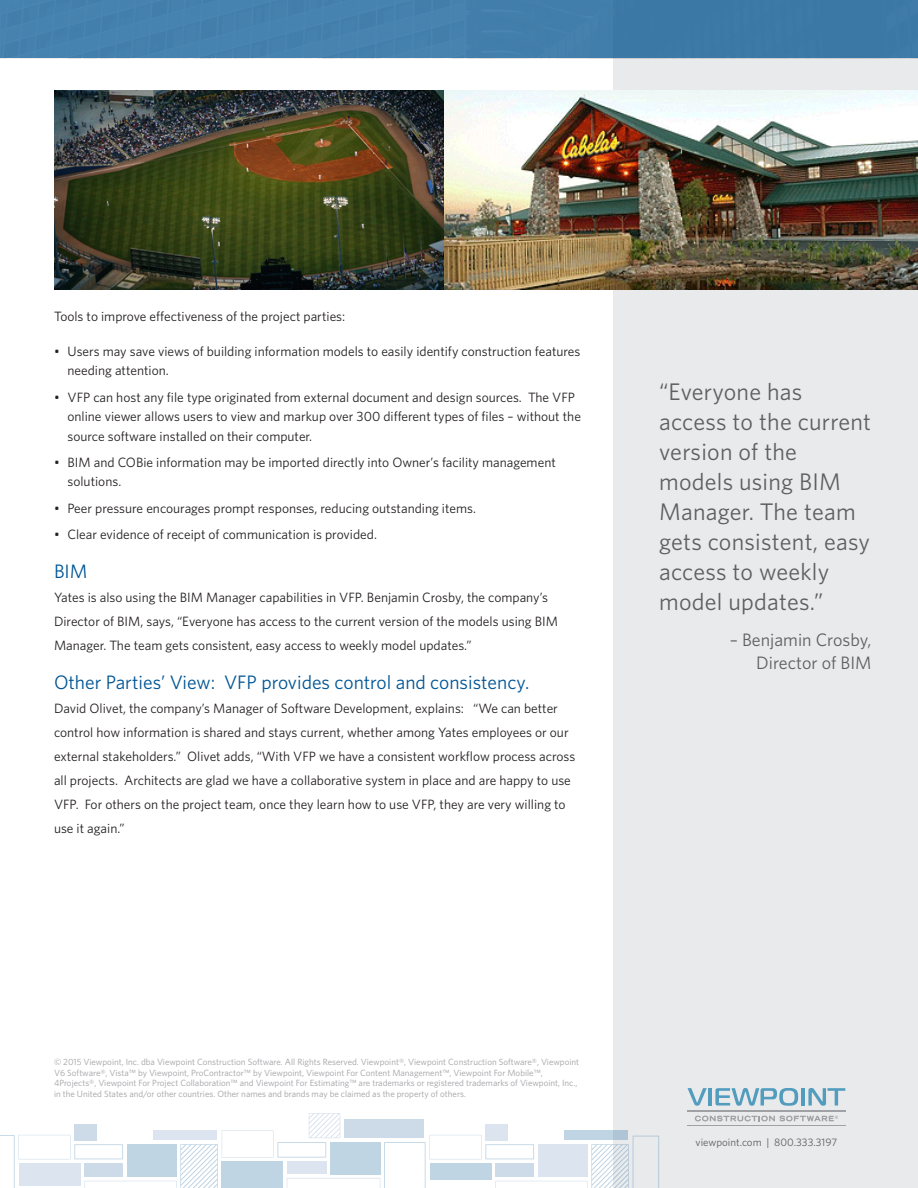
<style>
.page{position:relative;width:918px;height:1188px;background:#fff}
.page>*{position:absolute;margin:0;border:0;box-sizing:border-box;transform-origin:0 0}
.t1{font:24px/30px "Whitney";letter-spacing:.01em;color:#5f5f62}
.Section_Headline{font:19.5px "Whitney";color:#005595}
.Quoted{font:18px/22.5px "Whitney";color:#5f5f62;text-align:right}
.Body_Copy{font:13.5px/24px "Whitney";color:#231f20}
.t2{font:10.8px "Whitney";color:#5f5f62}
.Copyright{font:9px/10.5px "Whitney";color:#a0a1a5}
</style>
<div class="page">
<div style="left:613px;top:0;width:305px;height:1188px;background:#e6e7e9"></div>
<img style="left:54px;top:90px;width:390px;height:199px">
<img style="left:444px;top:90px;width:474px;height:199px">
<div style="left:0;top:0;width:918px;height:58px;background:#437eab"></div>
<svg style="left:0;top:1113px;width:659px;height:75px"></svg>
<svg style="left:688px;top:1088px;width:19px;height:18px"></svg>
<hr style="left:708px;top:1088px;width:4px;height:17px;background:#529cbe">
<svg style="left:715px;top:1088px;width:83px;height:18px"></svg>
<hr style="left:801px;top:1088px;width:4px;height:18px;background:#529cbe">
<svg style="left:808px;top:1088px;width:37px;height:18px"></svg>
<svg style="left:695px;top:1116px;width:143px;height:5px"></svg>
<hr style="left:687px;top:1111px;width:158px;height:1px;background:#a0a1a5">
<hr style="left:687px;top:1125px;width:158px;height:1px;background:#a0a1a5">
<p class="Body_Copy" style="left:54px;top:304px;width:293px">Tools to improve effectiveness of the project parties:</p>
<p class="Body_Copy" style="left:68px;top:341px;width:515px;line-height:19.5px;text-indent:-14px">• Users may save views of building information models to easily identify construction features needing attention.</p>
<p class="Body_Copy" style="left:68px;top:387px;width:515px;line-height:19.5px;text-indent:-14px">• VFP can host any file type originated from external document and design sources. The VFP online viewer allows users to view and markup over 300 different types of files – without the source software installed on their computer.</p>
<p class="Body_Copy" style="left:68px;top:452px;width:490px;line-height:19.5px;text-indent:-14px">• BIM and COBie information may be imported directly into Owner’s facility management solutions.</p>
<p class="Body_Copy" style="left:54px;top:496px;width:424px">• Peer pressure encourages prompt responses, reducing outstanding items.</p>
<p class="Body_Copy" style="left:54px;top:522px;width:324px">• Clear evidence of receipt of communication is provided.</p>
<p class="Section_Headline" style="left:54px;top:558px;width:35px">BIM</p>
<p class="Body_Copy" style="left:54px;top:585px;width:505px">Yates is also using the BIM Manager capabilities in VFP. Benjamin Crosby, the company’s<br>Director of BIM, says, “Everyone has access to the current version of the models using BIM<br>Manager. The team gets consistent, easy access to weekly model updates.”</p>
<p class="Section_Headline" style="left:54px;top:669px;width:477px">Other Parties’ View: VFP provides control and consistency.</p>
<p class="Body_Copy" style="left:54px;top:696px;width:523px">David Olivet, the company’s Manager of Software Development, explains: “We can better control how information is shared and stays current, whether among Yates employees or our external stakeholders.” Olivet adds, “With VFP we have a consistent workflow process across all projects. Architects are glad we have a collaborative system in place and are happy to use VFP. For others on the project team, once they learn how to use VFP, they are very willing to use it again.”</p>
<p class="t1" style="left:659px;top:377px;width:214px">“Everyone has access to the current version of the models using BIM<br>Manager. The team gets consistent, easy access to weekly model updates.”</p>
<p class="Quoted" style="left:730px;top:628px;width:143px">– Benjamin Crosby,<br>Director of BIM</p>
<p class="Copyright" style="left:54px;top:1057px;width:527px">© 2015 Viewpoint, Inc. dba Viewpoint Construction Software. All Rights Reserved. Viewpoint®, Viewpoint Construction Software®, Viewpoint V6 Software®, Vista™ by Viewpoint, ProContractor™ by Viewpoint, Viewpoint For Content Management™, Viewpoint For Mobile™, 4Projects®, Viewpoint For Project Collaboration™ and Viewpoint For Estimating™ are trademarks or registered trademarks of Viewpoint, Inc., in the United States and/or other countries. Other names and brands may be claimed as the property of others.</p>
<p class="t2" style="left:696px;top:1135px;width:143px">viewpoint.com | 800.333.3197</p>
</div>
